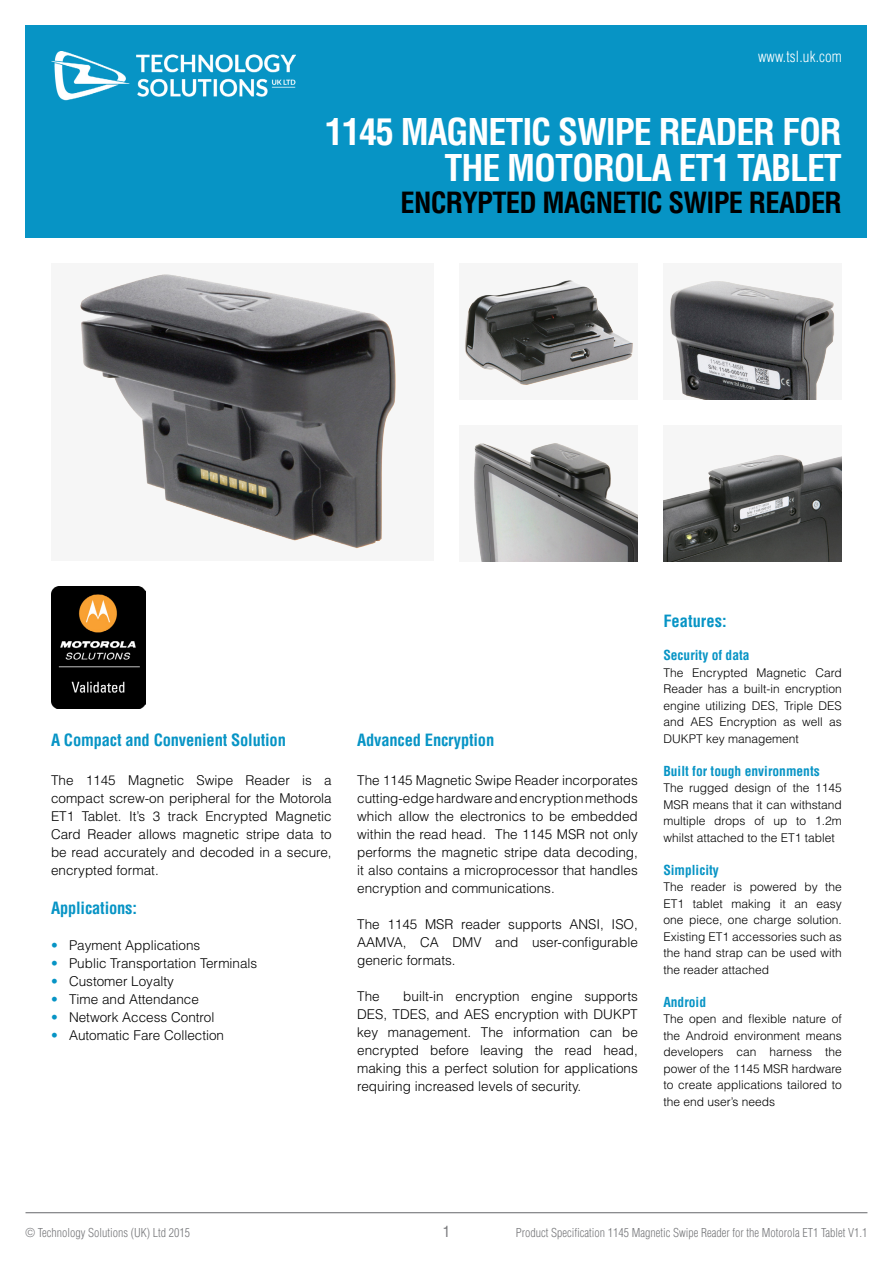
<style>
.page{position:relative;width:893px;height:1263px;background:#fff}
.page>*{position:absolute;margin:0;border:0;box-sizing:border-box;transform-origin:0 0}
.t1{font:700 condensed 36px/36px "Helvetica LT Std";letter-spacing:-.03em;color:#fff;text-align:right}
.t2{font:700 condensed 28.5px "Helvetica LT Std";letter-spacing:-.025em;color:#000}
.t3{font:700 condensed 16.5px "Helvetica LT Std";letter-spacing:-.01em;color:#0794c5}
.t4{font:300 condensed 15px "Helvetica LT Std";letter-spacing:.01em;color:#fff}
.t5{font:condensed 15px "Helvetica LT Std";color:#77787b}
.t6{font:300 13.5px/18px "Helvetica LT Std";color:#000;text-align:justify}
.t7{font:700 condensed 13.5px "Helvetica LT Std";color:#0794c5}
.t8{font:300 12px/16.5px "Helvetica LT Std";color:#000;text-align:justify}
.t9{font:300 condensed 12px "Helvetica LT Std";color:#77787b}
.s1{color:#0794c5}
</style>
<div class="page">
<hr style="left:26px;top:1212px;width:841px;height:1px;background:#77787b">
<div style="left:26px;top:26px;width:841px;height:212px;background:#0794c5"></div>
<img style="left:51px;top:51px;width:245px;height:50px">
<div style="left:51px;top:264px;width:383px;height:297px;background:#f6f6f6"></div>
<img style="left:80px;top:274px;width:316px;height:275px">
<div style="left:459px;top:264px;width:179px;height:136px;background:#f6f6f6"></div>
<img style="left:465px;top:280px;width:168px;height:105px">
<div style="left:663px;top:264px;width:179px;height:136px;background:#f6f6f6"></div>
<img style="left:670px;top:281px;width:164px;height:119px">
<div style="left:459px;top:425px;width:179px;height:136px;background:#f6f6f6"></div>
<img style="left:474px;top:443px;width:164px;height:118px">
<div style="left:663px;top:425px;width:179px;height:136px;background:#f6f6f6"></div>
<img style="left:663px;top:455px;width:179px;height:106px">
<img style="left:51px;top:587px;width:94px;height:121px">
<p class="t4" style="left:758px;top:47px;width:85px">www.tsl.uk.com</p>
<h1 class="t1" style="left:325px;top:113px;width:518px">1145 MAGNETIC SWIPE READER FOR<br>THE MOTOROLA ET1 TABLET</h1>
<h2 class="t2" style="left:401px;top:184px;width:443px">ENCRYPTED MAGNETIC SWIPE READER</h2>
<p class="t3" style="left:51px;top:729px;width:236px">A Compact and Convenient Solution</p>
<p class="t6" style="left:51px;top:771px;width:282px">The 1145 Magnetic Swipe Reader is a compact screw-on peripheral for the Motorola ET1 Tablet. It’s 3 track Encrypted Magnetic Card Reader allows magnetic stripe data to be read accurately and decoded in a secure, encrypted format.</p>
<p class="t3" style="left:51px;top:897px;width:88px">Applications:</p>
<p class="t6" style="left:51px;top:936px;width:151px"><span class="s1">•</span> Payment Applications</p>
<p class="t6" style="left:51px;top:954px;width:208px"><span class="s1">•</span> Public Transportation Terminals</p>
<p class="t6" style="left:51px;top:972px;width:125px"><span class="s1">•</span> Customer Loyalty</p>
<p class="t6" style="left:51px;top:990px;width:149px"><span class="s1">•</span> Time and Attendance</p>
<p class="t6" style="left:51px;top:1008px;width:165px"><span class="s1">•</span> Network Access Control</p>
<p class="t6" style="left:51px;top:1026px;width:175px"><span class="s1">•</span> Automatic Fare Collection</p>
<p class="t3" style="left:357px;top:729px;width:139px">Advanced Encryption</p>
<p class="t6" style="left:357px;top:771px;width:282px">The 1145 Magnetic Swipe Reader incorporates cutting-edge hardware and encryption methods which allow the electronics to be embedded within the read head. The 1145 MSR not only performs the magnetic stripe data decoding, it also contains a microprocessor that handles encryption and communications.</p>
<p class="t6" style="left:357px;top:915px;width:282px">The 1145 MSR reader supports ANSI, ISO, AAMVA, CA DMV and user-configurable generic formats.</p>
<p class="t6" style="left:357px;top:987px;width:24px">The</p>
<p class="t6" style="left:357px;top:987px;width:282px;text-indent:46px">built-in encryption engine supports DES, TDES, and AES encryption with DUKPT key management. The information can be encrypted before leaving the read head, making this a perfect solution for applications requiring increased levels of security.</p>
<p class="t3" style="left:663px;top:611px;width:65px">Features:</p>
<p class="t7" style="left:663px;top:647px;width:88px">Security of data</p>
<p class="t8" style="left:663px;top:664px;width:180px">The Encrypted Magnetic Card Reader has a built-in encryption engine utilizing DES, Triple DES and AES Encryption as well as DUKPT key management</p>
<p class="t7" style="left:663px;top:762px;width:158px">Built for tough environments</p>
<p class="t8" style="left:663px;top:779px;width:180px">The rugged design of the 1145<br>MSR means that it can withstand multiple drops of up to 1.2m whilst attached to the ET1 tablet</p>
<p class="t7" style="left:663px;top:861px;width:57px">Simplicity</p>
<p class="t8" style="left:663px;top:878px;width:180px">The reader is powered by the ET1 tablet making it an easy one piece, one charge solution.<br>Existing ET1 accessories such as the hand strap can be used with the reader attached</p>
<p class="t7" style="left:663px;top:993px;width:44px">Android</p>
<p class="t8" style="left:663px;top:1010px;width:180px">The open and flexible nature of the Android environment means developers can harness the power of the 1145 MSR hardware to create applications tailored to the end user’s needs</p>
<p class="t9" style="left:26px;top:1225px;width:166px">© Technology Solutions (UK) Ltd 2015</p>
<p class="t5" style="left:443px;top:1222px;width:9px">1</p>
<p class="t9" style="left:516px;top:1225px;width:353px">Product Specification 1145 Magnetic Swipe Reader for the Motorola ET1 Tablet V1.1</p>
</div>
